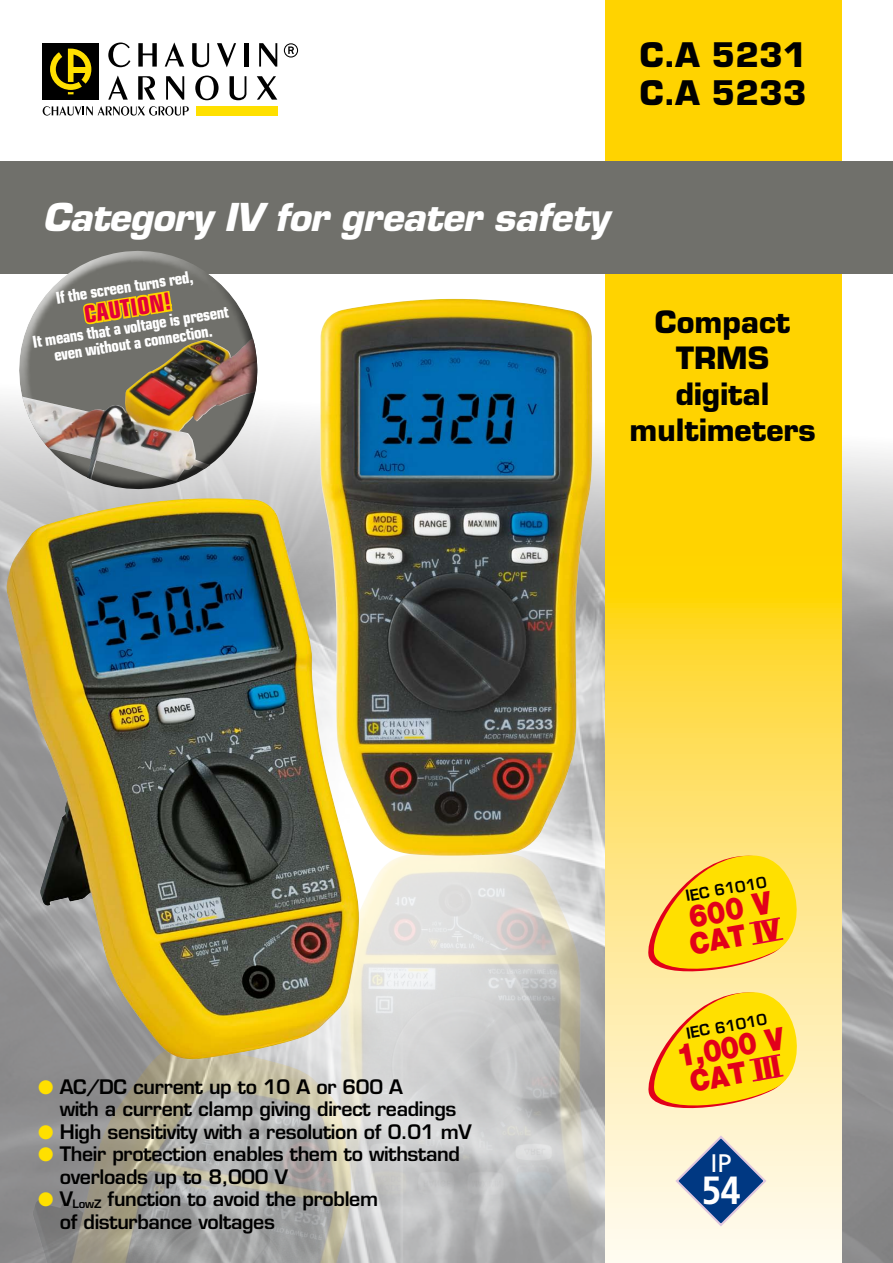
<style>
.page{position:relative;width:893px;height:1263px;background:#fff}
.page>*{position:absolute;margin:0;border:0;box-sizing:border-box;transform-origin:0 0}
.t1{font:700 39.3px "Frutiger";color:#fff;scale:.9 1}
.t2{font:italic 700 37.5px "Eurostile";letter-spacing:-.02em;color:#fff}
.t3{font:700 33px/37.5px "Eurostile";color:#000}
.t4{font:900 31.2px "Helvetica Neue";color:#e2001a;scale:.9 1}
.t5{font:700 30px/36px "Eurostile";color:#000;text-align:center}
.t6{font:900 29.7px "Helvetica Neue";color:#e2001a;scale:.9 1}
.t7{font:25.35px "Frutiger";color:#fff}
.t8{font:700 condensed 23.7px "Eurostile";color:#e2003b}
.t9{font:600 19.5px/22.5px "Eurostile";letter-spacing:-.02em;color:#000}
.t10{font:700 condensed 16.5px/16.5px "Eurostile";color:#fff;text-align:center}
.t11{font:600 15px "Eurostile";color:#000}
.s1{color:#ffe000}
</style>
<div class="page">
<img style="left:0;top:274px;width:893px;height:989px">
<svg style="left:606px;top:0;width:235px;height:1263px;background:#fedc3e"></svg>
<div style="left:196px;top:106px;width:81px;height:9px;background:#ffe000"></div>
<div style="left:43px;top:43px;width:56px;height:57px;background:#000"></div>
<svg style="left:50px;top:49px;width:41px;height:45px"></svg>
<svg style="left:108px;top:43px;width:22px;height:24px"></svg>
<svg style="left:138px;top:43px;width:19px;height:24px"></svg>
<svg style="left:165px;top:43px;width:19px;height:24px"></svg>
<svg style="left:192px;top:43px;width:17px;height:24px"></svg>
<svg style="left:217px;top:43px;width:19px;height:24px"></svg>
<div style="left:244px;top:43px;width:5px;height:24px;background:#000"></div>
<svg style="left:259px;top:43px;width:18px;height:24px"></svg>
<svg style="left:108px;top:76px;width:20px;height:24px"></svg>
<svg style="left:138px;top:76px;width:17px;height:24px"></svg>
<svg style="left:166px;top:76px;width:18px;height:24px"></svg>
<svg style="left:195px;top:76px;width:24px;height:24px"></svg>
<svg style="left:230px;top:76px;width:16px;height:24px"></svg>
<svg style="left:257px;top:76px;width:20px;height:24px"></svg>
<svg style="left:43px;top:106px;width:146px;height:10px"></svg>
<svg style="left:284px;top:43px;width:14px;height:15px"></svg>
<div style="left:0;top:162px;width:893px;height:112px;background:#70706b"></div>
<svg style="left:645px;top:990px;width:167px;height:127px;background:#fddc4b"></svg>
<svg style="left:645px;top:853px;width:167px;height:128px;background:#fdd93c"></svg>
<img style="left:351px;top:852px;width:246px;height:411px">
<img style="left:320px;top:299px;width:272px;height:557px">
<img style="left:0;top:1046px;width:351px;height:217px">
<img style="left:7px;top:498px;width:354px;height:561px">
<svg style="left:674px;top:1134px;width:94px;height:94px;background:#94a5b7"></svg>
<svg style="left:0;top:251px;width:201px;height:199px"></svg>
<svg style="left:11px;top:270px;width:264px;height:238px;background:#a39b8e"></svg>
<svg style="left:81px;top:281px;width:93px;height:45px;background:#a89740"></svg>
<h3 class="t3" style="left:640px;top:36px;width:169px">C.A 5231<br>C.A 5233</h3>
<h2 class="t2" style="left:43px;top:194px;width:567px">Category IV for greater safety</h2>
<p class="t10" style="left:55px;top:290px;width:140px;rotate:-9deg">If the screen turns red,</p>
<p class="t8" style="left:82px;top:300px;width:89px;rotate:-9deg">caution!</p>
<p class="t10" style="left:31px;top:334px;width:202px;rotate:-9deg">It means that a voltage is present even without a connection.</p>
<h3 class="t5" style="left:629px;top:304px;width:188px">Compact<br>TRMS digital multimeters</h3>
<p class="t9" style="left:60px;top:1075px;width:398px;text-indent:-22px"><span class="s1">●</span> AC/DC current up to 10 A or 600 A<br>with a current clamp giving direct readings</p>
<p class="t9" style="left:38px;top:1120px;width:435px"><span class="s1">●</span> High sensitivity with a resolution of 0.01 mV</p>
<p class="t9" style="left:60px;top:1143px;width:402px;text-indent:-22px"><span class="s1">●</span> Their protection enables them to withstand overloads up to 8,000 V</p>
<p class="t9" style="left:60px;top:1188px;width:320px;text-indent:-21px"><span class="s1">●</span> V<sub>LowZ</sub> function to avoid the problem of disturbance voltages</p>
<p class="t11" style="left:684px;top:886px;width:83px;rotate:-10deg">IEC 61010</p>
<h3 class="t4" style="left:685px;top:898px;width:94px;rotate:-10deg">600 V</h3>
<h3 class="t6" style="left:687px;top:927px;width:103px;rotate:-10deg">CAT IV</h3>
<p class="t11" style="left:685px;top:1024px;width:83px;rotate:-10deg">IEC 61010</p>
<h3 class="t4" style="left:674px;top:1038px;width:122px;rotate:-10deg">1,000 V</h3>
<h3 class="t6" style="left:687px;top:1064px;width:103px;rotate:-10deg">CAT III</h3>
<p class="t7" style="left:710px;top:1148px;width:23px">IP</p>
<h1 class="t1" style="left:702px;top:1167px;width:45px">54</h1>
</div>
